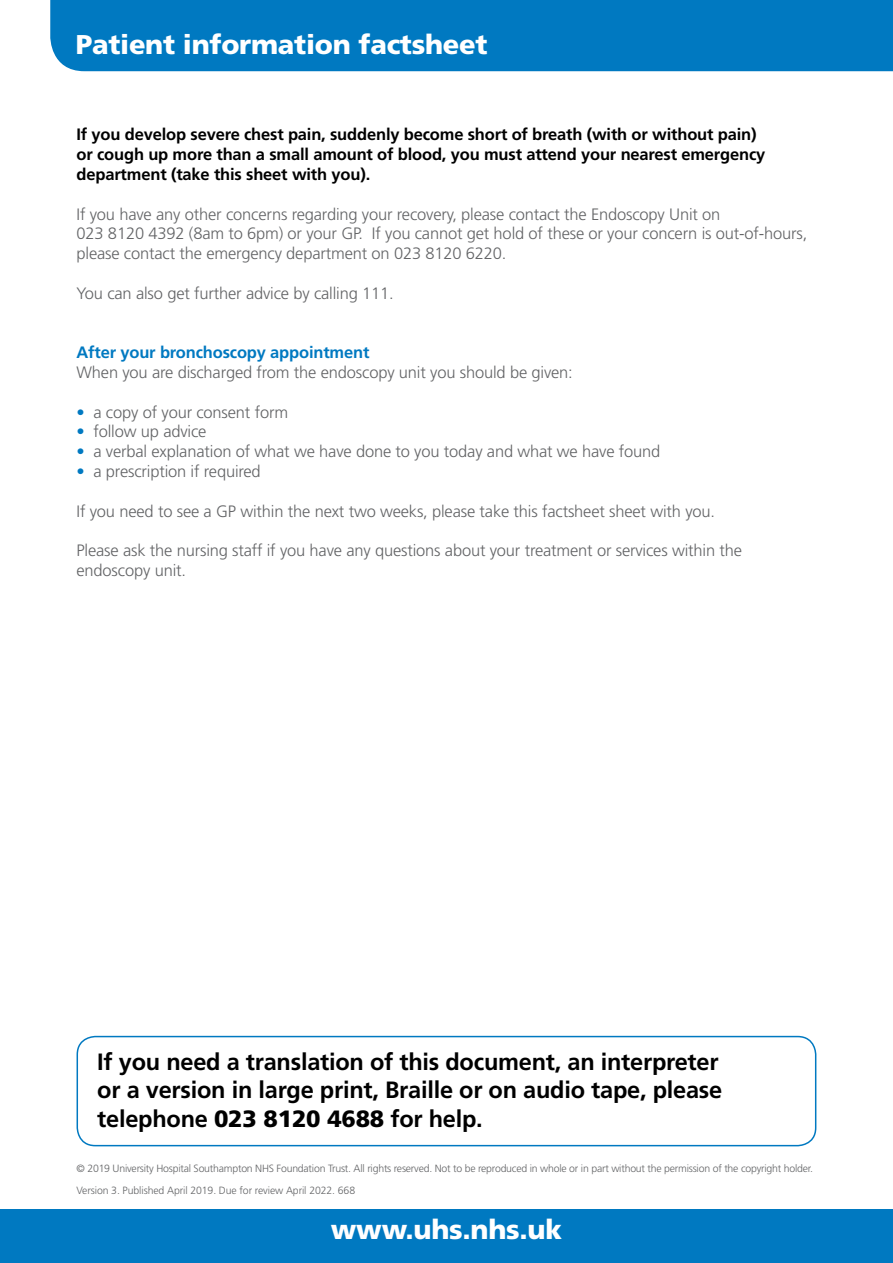
<style>
.page{position:relative;width:893px;height:1263px;background:#fff}
.page>*{position:absolute;margin:0;border:0;box-sizing:border-box;transform-origin:0 0}
.t1{font:900 27.15px "Frutiger";letter-spacing:-.01em;color:#fff}
.t2{font:700 23.55px/28.3px "Frutiger";letter-spacing:-.01em;color:#000}
.t3{font:300 16.5px/19.8px "Frutiger";letter-spacing:-.01em;color:#636466}
.t4{font:700 16.5px/19.8px "Frutiger";letter-spacing:-.01em;color:#000}
.t5{font:700 16.5px "Frutiger";letter-spacing:-.01em;color:#0079c1}
.t6{font:300 10.5px "Frutiger";letter-spacing:-.02em;color:#636466}
.s1{color:#0079c1}
.s2{font-weight:900}
</style>
<div class="page">
<div style="left:50px;top:0;width:843px;height:71px;background:#0079c1"></div>
<div style="left:0;top:1209px;width:893px;height:54px;background:#0079c1"></div>
<div style="left:77px;top:1036px;width:739px;height:110px;border:2px solid #0079c1;border-radius:18px"></div>
<h1 class="t1" style="left:76px;top:28px;width:413px">Patient information factsheet</h1>
<p class="t4" style="left:77px;top:125px;width:690px">If you develop severe chest pain, suddenly become short of breath (with or without pain) or cough up more than a small amount of blood, you must attend your nearest emergency department (take this sheet with you).</p>
<p class="t3" style="left:77px;top:204px;width:732px">If you have any other concerns regarding your recovery, please contact the Endoscopy Unit on<br>023 8120 4392 (8am to 6pm) or your GP. If you cannot get hold of these or your concern is out-of-hours, please contact the emergency department on 023 8120 6220.</p>
<p class="t3" style="left:77px;top:283px;width:319px">You can also get further advice by calling 111.</p>
<p class="t5" style="left:77px;top:343px;width:294px">After your bronchoscopy appointment</p>
<p class="t3" style="left:77px;top:362px;width:498px">When you are discharged from the endoscopy unit you should be given:</p>
<p class="t3" style="left:77px;top:402px;width:213px"><span class="s1">•</span> a copy of your consent form</p>
<p class="t3" style="left:77px;top:422px;width:131px"><span class="s1">•</span> follow up advice</p>
<p class="t3" style="left:77px;top:442px;width:585px"><span class="s1">•</span> a verbal explanation of what we have done to you today and what we have found</p>
<p class="t3" style="left:77px;top:461px;width:186px"><span class="s1">•</span> a prescription if required</p>
<p class="t3" style="left:77px;top:501px;width:640px">If you need to see a GP within the next two weeks, please take this factsheet sheet with you.</p>
<p class="t3" style="left:77px;top:541px;width:667px">Please ask the nursing staff if you have any questions about your treatment or services within the endoscopy unit.</p>
<h2 class="t2" style="left:97px;top:1048px;width:626px">If you need a translation of this document, an interpreter or a version in large print, Braille or on audio tape, please telephone <span class="s2">023 8120 4688</span> for help.</h2>
<p class="t6" style="left:77px;top:1162px;width:738px">© 2019 University Hospital Southampton NHS Foundation Trust. All rights reserved. Not to be reproduced in whole or in part without the permission of the copyright holder.</p>
<p class="t6" style="left:77px;top:1185px;width:280px">Version 3. Published April 2019. Due for review April 2022. 668</p>
<h1 class="t1" style="left:331px;top:1213px;width:233px">www.uhs.nhs.uk</h1>
</div>
